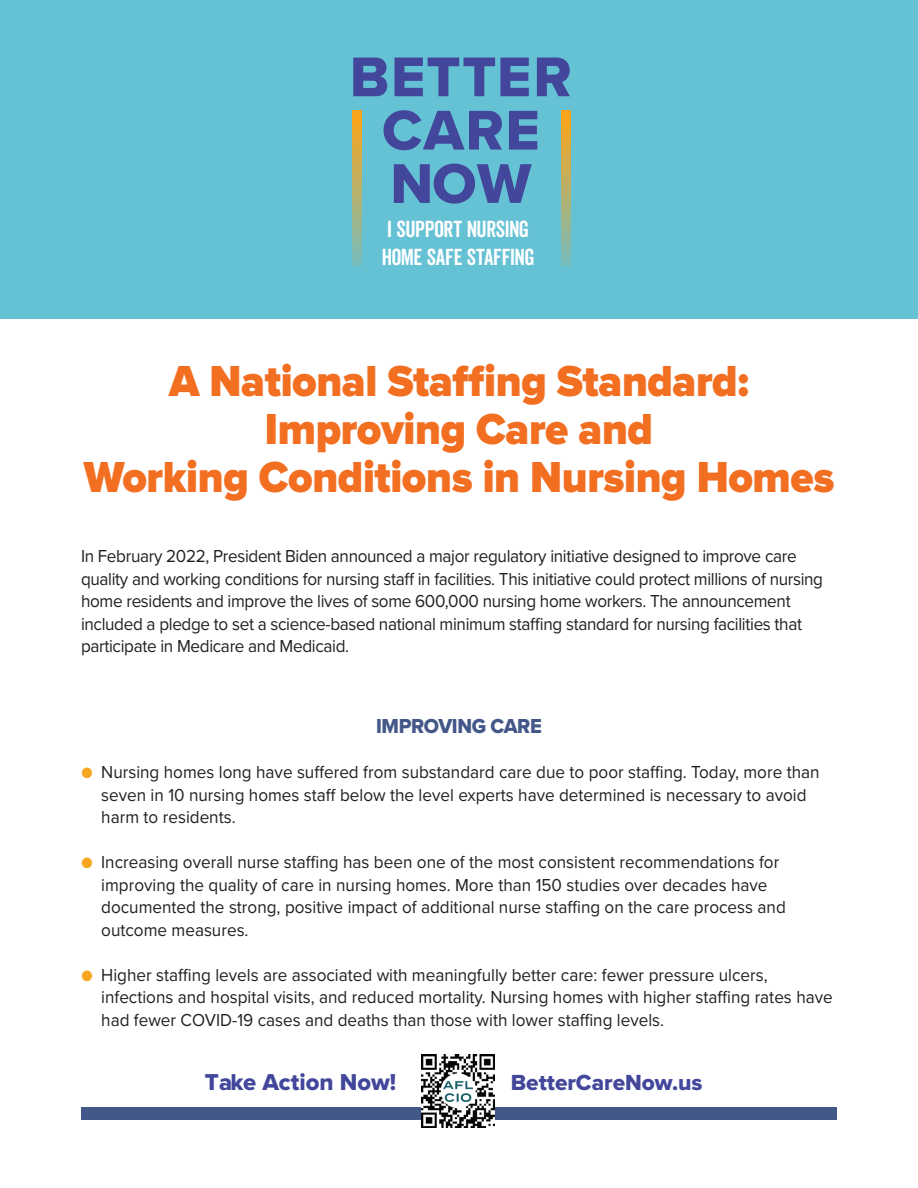
<style>
.page{position:relative;width:918px;height:1188px;background:#fff}
.page>*{position:absolute;margin:0;border:0;box-sizing:border-box;transform-origin:0 0}
.t1{font:58.05px/53.4px "Proxima Nova Extrabld";letter-spacing:.025em;color:#42479b;text-align:center}
.t2{font:900 45px/48px "Proxima Nova";letter-spacing:-.01em;color:#f26e21;text-align:center;scale:.95 1}
.t3{font:23.85px "Proxima Nova Extrabld";color:#42479b}
.t4{font:22.65px "Proxima Nova Extrabld";color:#42479b}
.t5{font:22.5px/28.3px "Veneer Clean";letter-spacing:-.015em;color:#fff}
.t6{font:21px "Proxima Nova Extrabld";letter-spacing:-.02em;color:#445789;scale:.95 1}
.t7{font:18px/22.5px "Proxima Nova";color:#231f20;scale:.95 1}
.t8{font:18px/22.5px "Proxima Nova";letter-spacing:-.02em;color:#231f20;scale:.95 1}
.s1{color:#f6a61f}
</style>
<div class="page">
<div style="left:0;top:0;width:918px;height:319px;background:#65c1d4"></div>
<svg style="left:561px;top:110px;width:10px;height:155px;background:#bbb067"></svg>
<svg style="left:352px;top:110px;width:9px;height:155px"></svg>
<div style="left:81px;top:1107px;width:756px;height:13px;background:#445789"></div>
<img style="left:422px;top:1055px;width:73px;height:73px">
<h1 class="t1" style="left:350px;top:49px;width:223px">BETTER<br>CARE<br>NOW</h1>
<p class="t5" style="left:382px;top:214px;width:154px">I SUPPORT NURSING<br>HOME SAFE STAFFING</p>
<h2 class="t2" style="left:84px;top:359px;width:792px">A National Staffing Standard:<br>Improving Care and<br>Working Conditions in Nursing Homes</h2>
<p class="t8" style="left:81px;top:545px;width:783px">In February 2022, President Biden announced a major regulatory initiative designed to improve care quality and working conditions for nursing staff in facilities. This initiative could protect millions of nursing home residents and improve the lives of some 600,000 nursing home workers. The announcement included a pledge to set a science-based national minimum staffing standard for nursing facilities that participate in Medicare and Medicaid.</p>
<p class="t6" style="left:376px;top:713px;width:176px">IMPROVING CARE</p>
<p class="t7" style="left:101px;top:761px;width:758px;text-indent:-20px"><span class="s1">●</span> Nursing homes long have suffered from substandard care due to poor staffing. Today, more than seven in 10 nursing homes staff below the level experts have determined is necessary to avoid harm to residents.</p>
<p class="t7" style="left:101px;top:851px;width:722px;text-indent:-20px"><span class="s1">●</span> Increasing overall nurse staffing has been one of the most consistent recommendations for improving the quality of care in nursing homes. More than 150 studies over decades have documented the strong, positive impact of additional nurse staffing on the care process and outcome measures.</p>
<p class="t7" style="left:101px;top:964px;width:772px;text-indent:-20px"><span class="s1">●</span> Higher staffing levels are associated with meaningfully better care: fewer pressure ulcers, infections and hospital visits, and reduced mortality. Nursing homes with higher staffing rates have had fewer COVID-19 cases and deaths than those with lower staffing levels.</p>
<h3 class="t3" style="left:205px;top:1068px;width:193px">Take Action Now!</h3>
<p class="t4" style="left:511px;top:1069px;width:193px">BetterCareNow.us</p>
</div>
